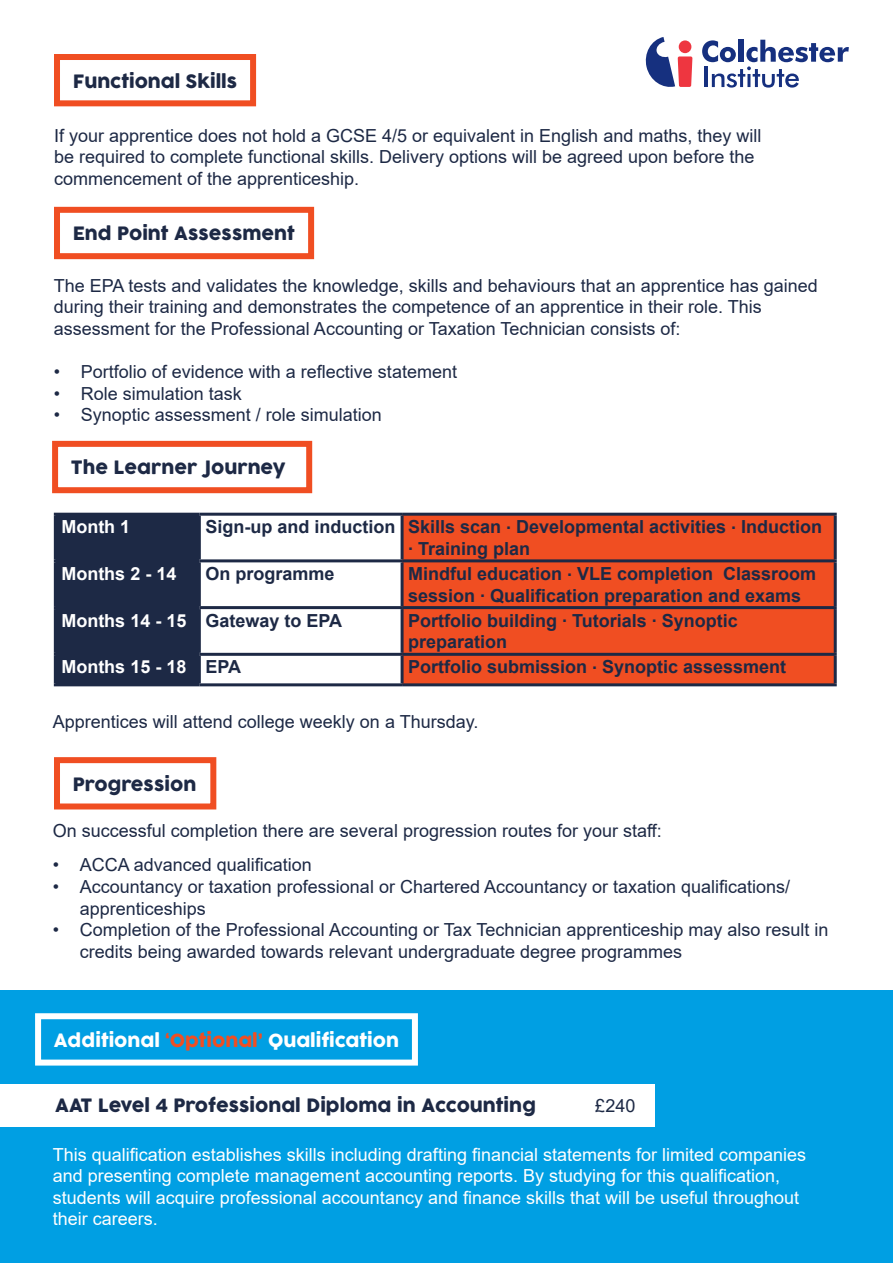
<style>
.page{position:relative;width:893px;height:1263px;background:#fff}
.page>*{position:absolute;margin:0;border:0;box-sizing:border-box;transform-origin:0 0}
.t1{font:18px/21.6px "Arial";color:#1d2945}
.t2{font:700 18px/21.6px "Arial";color:#1d2945}
.t3{font:18px/21.6px "Arial";color:#fff}
.t4{font:18px "COCOGOOSE";color:#1d2945}
.t5{font:700 18px "Arial";color:#fff}
.t6{font:18px "COCOGOOSE";color:#fff}
.s1{color:#f04e22}
.s2{font-family:"Arial";font-weight:900}
</style>
<div class="page">
<div style="left:0;top:991px;width:893px;height:272px;background:#009fe3"></div>
<div style="left:0;top:1084px;width:655px;height:43px;background:#fff"></div>
<div style="left:54px;top:54px;width:202px;height:52px;border:6px solid #f04e22"></div>
<div style="left:54px;top:207px;width:260px;height:52px;border:6px solid #f04e22"></div>
<div style="left:52px;top:441px;width:260px;height:52px;border:6px solid #f04e22"></div>
<div style="left:54px;top:757px;width:162px;height:52px;border:6px solid #f04e22"></div>
<div style="left:57px;top:516px;width:141px;height:167px;background:#1d2945"></div>
<div style="left:404px;top:516px;width:430px;height:167px;background:#f04e22"></div>
<hr style="left:54px;top:513px;width:145px;height:3px;background:#1d2945">
<hr style="left:54px;top:516px;width:3px;height:43px;background:#1d2945">
<hr style="left:199px;top:513px;width:203px;height:3px;background:#1d2945">
<hr style="left:198px;top:516px;width:3px;height:43px;background:#1d2945">
<hr style="left:402px;top:513px;width:435px;height:3px;background:#1d2945">
<hr style="left:401px;top:516px;width:3px;height:43px;background:#1d2945">
<hr style="left:834px;top:516px;width:3px;height:43px;background:#1d2945">
<hr style="left:54px;top:559px;width:145px;height:3px;background:#1d2945">
<hr style="left:54px;top:562px;width:3px;height:44px;background:#1d2945">
<hr style="left:199px;top:559px;width:203px;height:3px;background:#1d2945">
<hr style="left:198px;top:562px;width:3px;height:44px;background:#1d2945">
<hr style="left:402px;top:559px;width:435px;height:3px;background:#1d2945">
<hr style="left:401px;top:562px;width:3px;height:44px;background:#1d2945">
<hr style="left:834px;top:562px;width:3px;height:44px;background:#1d2945">
<hr style="left:54px;top:606px;width:145px;height:3px;background:#1d2945">
<hr style="left:54px;top:609px;width:3px;height:44px;background:#1d2945">
<hr style="left:199px;top:606px;width:203px;height:3px;background:#1d2945">
<hr style="left:198px;top:609px;width:3px;height:44px;background:#1d2945">
<hr style="left:402px;top:606px;width:435px;height:3px;background:#1d2945">
<hr style="left:401px;top:609px;width:3px;height:44px;background:#1d2945">
<hr style="left:834px;top:609px;width:3px;height:44px;background:#1d2945">
<hr style="left:54px;top:653px;width:145px;height:3px;background:#1d2945">
<hr style="left:54px;top:656px;width:3px;height:27px;background:#1d2945">
<hr style="left:199px;top:653px;width:203px;height:3px;background:#1d2945">
<hr style="left:198px;top:656px;width:3px;height:27px;background:#1d2945">
<hr style="left:402px;top:653px;width:435px;height:3px;background:#1d2945">
<hr style="left:401px;top:656px;width:3px;height:27px;background:#1d2945">
<hr style="left:834px;top:656px;width:3px;height:27px;background:#1d2945">
<hr style="left:54px;top:683px;width:145px;height:3px;background:#1d2945">
<hr style="left:199px;top:683px;width:203px;height:3px;background:#1d2945">
<hr style="left:402px;top:683px;width:435px;height:3px;background:#1d2945">
<div style="left:35px;top:1013px;width:383px;height:52px;border:6px solid #fff"></div>
<svg style="left:702px;top:40px;width:147px;height:48px"></svg>
<svg style="left:646px;top:37px;width:46px;height:50px"></svg>
<p class="t4" style="left:73px;top:67px;width:166px">Functional Skills</p>
<p class="t1" style="left:54px;top:124px;width:709px">If your apprentice does not hold a GCSE 4/5 or equivalent in English and maths, they will be required to complete functional skills. Delivery options will be agreed upon before the commencement of the apprenticeship.</p>
<p class="t4" style="left:73px;top:220px;width:224px">End Point Assessment</p>
<p class="t1" style="left:54px;top:274px;width:766px">The EPA tests and validates the knowledge, skills and behaviours that an apprentice has gained during their training and demonstrates the competence of an apprentice in their role. This assessment for the Professional Accounting or Taxation Technician consists of:</p>
<p class="t1" style="left:54px;top:361px;width:405px">• Portfolio of evidence with a reflective statement</p>
<p class="t1" style="left:54px;top:382px;width:190px">• Role simulation task</p>
<p class="t1" style="left:54px;top:404px;width:330px">• Synoptic assessment / role simulation</p>
<p class="t4" style="left:71px;top:454px;width:216px">The Learner Journey</p>
<p class="t5" style="left:61px;top:514px;width:70px">Month 1</p>
<p class="t2" style="left:205px;top:516px;width:192px">Sign-up and induction</p>
<p class="t2" style="left:408px;top:516px;width:416px">Skills scan . Developmental activities . Induction . Training plan</p>
<p class="t5" style="left:61px;top:561px;width:117px">Months 2 - 14</p>
<p class="t2" style="left:205px;top:563px;width:131px">On programme</p>
<p class="t2" style="left:408px;top:563px;width:410px">Mindful education . VLE completion Classroom session . Qualification preparation and exams</p>
<p class="t5" style="left:61px;top:608px;width:127px">Months 14 - 15</p>
<p class="t2" style="left:205px;top:610px;width:138px">Gateway to EPA</p>
<p class="t2" style="left:408px;top:610px;width:331px">Portfolio building . Tutorials . Synoptic preparation</p>
<p class="t5" style="left:61px;top:654px;width:127px">Months 15 - 18</p>
<p class="t2" style="left:205px;top:656px;width:37px">EPA</p>
<p class="t2" style="left:408px;top:656px;width:380px">Portfolio submission . Synoptic assessment</p>
<p class="t1" style="left:53px;top:711px;width:427px">Apprentices will attend college weekly on a Thursday.</p>
<p class="t4" style="left:73px;top:771px;width:125px">Progression</p>
<p class="t1" style="left:53px;top:820px;width:610px">On successful completion there are several progression routes for your staff:</p>
<p class="t1" style="left:53px;top:854px;width:261px">• ACCA advanced qualification</p>
<p class="t1" style="left:80px;top:876px;width:712px;text-indent:-27px">• Accountancy or taxation professional or Chartered Accountancy or taxation qualifications/ apprenticeships</p>
<p class="t1" style="left:80px;top:919px;width:750px;text-indent:-27px">• Completion of the Professional Accounting or Tax Technician apprenticeship may also result in credits being awarded towards relevant undergraduate degree programmes</p>
<p class="t6" style="left:54px;top:1027px;width:347px">Additional <span class="s1">‘Optional’</span> Qualification</p>
<p class="t4" style="left:55px;top:1092px;width:482px">AAT Level <span class="s2">4</span> Professional Diploma in Accounting</p>
<p class="t1" style="left:595px;top:1095px;width:42px">£240</p>
<p class="t3" style="left:53px;top:1143px;width:755px">This qualification establishes skills including drafting financial statements for limited companies and presenting complete management accounting reports. By studying for this qualification, students will acquire professional accountancy and finance skills that will be useful throughout their careers.</p>
</div>
